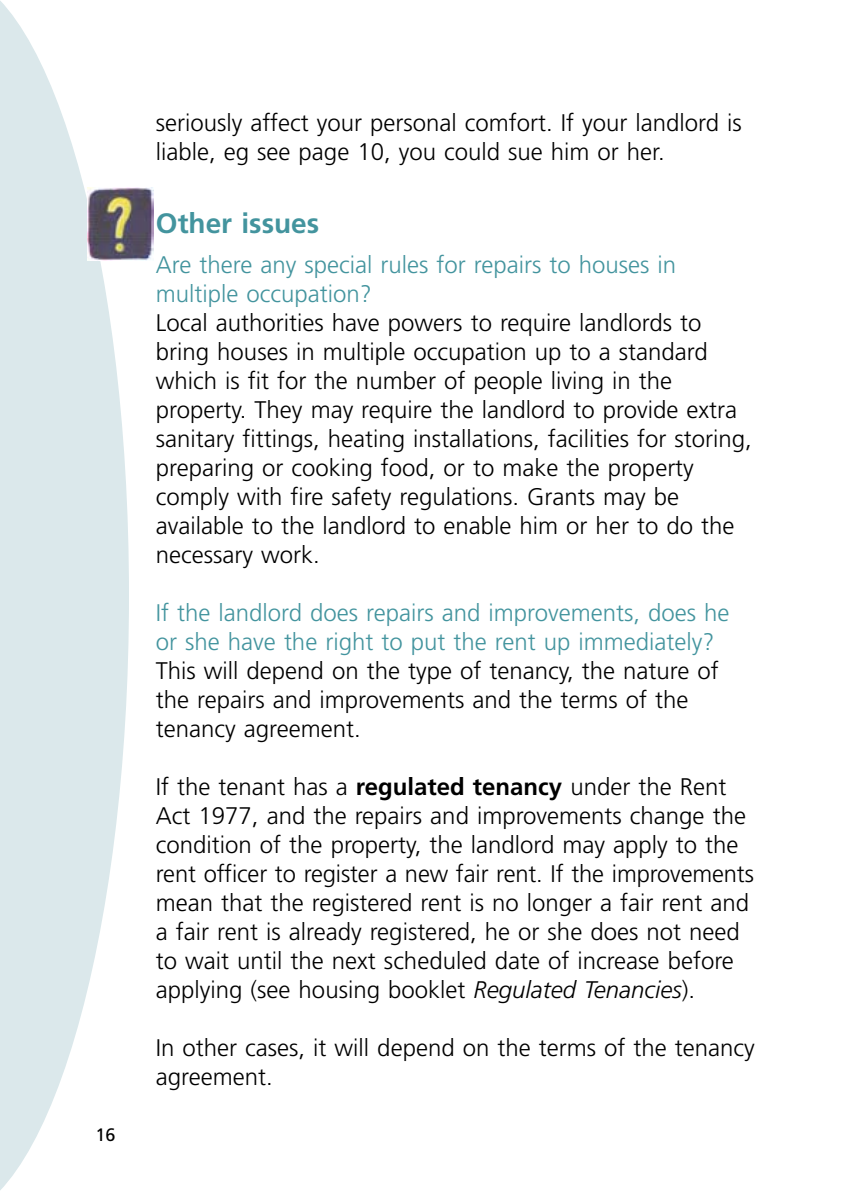
<style>
.page{position:relative;width:842px;height:1191px;background:#fff}
.page>*{position:absolute;margin:0;border:0;box-sizing:border-box;transform-origin:0 0}
.t1{font:700 28px "Frutiger LT Std";color:#43949e}
.t2{font:300 24px/29px "Frutiger LT Std";color:#000}
.t3{font:300 24px/29px "Frutiger LT Std";color:#43949e}
.t4{font:18px "Frutiger LT Std";color:#000}
.s1{font-weight:700}
.s2{font-style:italic}
</style>
<div class="page">
<svg style="left:0;top:1px;width:129px;height:1189px;fill:#dbe8eb"></svg>
<img style="left:87px;top:187px;width:67px;height:74px">
<p class="t4" style="left:96px;top:1124px;width:22px">16</p>
<p class="t2" style="left:156px;top:109px;width:587px">seriously affect your personal comfort. If your landlord is liable, eg see page 10, you could sue him or her.</p>
<p class="t1" style="left:156px;top:207px;width:165px">Other issues</p>
<p class="t3" style="left:156px;top:251px;width:522px">Are there any special rules for repairs to houses in multiple occupation?</p>
<p class="t2" style="left:156px;top:309px;width:597px">Local authorities have powers to require landlords to bring houses in multiple occupation up to a standard which is fit for the number of people living in the property. They may require the landlord to provide extra sanitary fittings, heating installations, facilities for storing, preparing or cooking food, or to make the property comply with fire safety regulations. Grants may be available to the landlord to enable him or her to do the necessary work.</p>
<p class="t3" style="left:156px;top:599px;width:575px">If the landlord does repairs and improvements, does he or she have the right to put the rent up immediately?</p>
<p class="t2" style="left:156px;top:657px;width:564px">This will depend on the type of tenancy, the nature of the repairs and improvements and the terms of the tenancy agreement.</p>
<p class="t2" style="left:156px;top:773px;width:600px">If the tenant has a <span class="s1">regulated tenancy</span> under the Rent Act 1977, and the repairs and improvements change the condition of the property, the landlord may apply to the rent officer to register a new fair rent. If the improvements mean that the registered rent is no longer a fair rent and a fair rent is already registered, he or she does not need to wait until the next scheduled date of increase before applying (see housing booklet <span class="s2">Regulated Tenancies</span>).</p>
<p class="t2" style="left:156px;top:1034px;width:600px">In other cases, it will depend on the terms of the tenancy agreement.</p>
</div>
